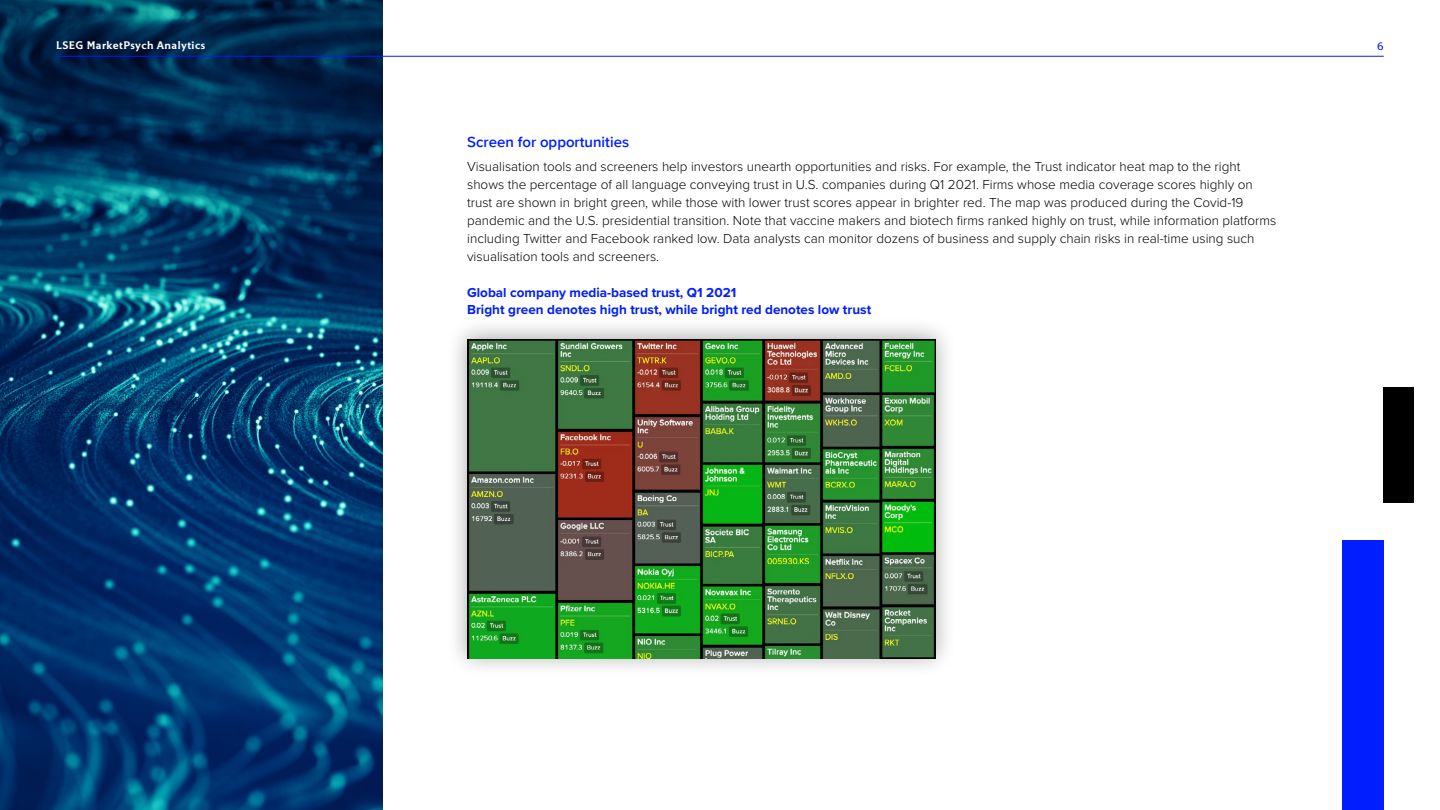
<style>
.page{position:relative;width:1440px;height:810px;background:#fff}
.page>*{position:absolute;margin:0;border:0;box-sizing:border-box;transform-origin:0 0}
.t1{font:600 15px "Proxima Nova";color:#001eff}
.t2{font:300 13.5px/18px "Proxima Nova";color:#000}
.t3{font:700 13.5px/16.5px "Proxima Nova";color:#001eff}
.t4{font:600 11.25px "LSEG Motto";letter-spacing:.04em;color:#fff}
.t5{font:11.25px "LSEG Motto";color:#001eff}
</style>
<div class="page">
<img style="left:0;top:0;width:383px;height:810px">
<div style="left:1343px;top:540px;width:41px;height:270px;background:#001eff"></div>
<div style="left:1384px;top:387px;width:30px;height:115px;background:#000"></div>
<hr style="left:56px;top:56px;width:1328px;height:1px;background:#001eff">
<div style="left:446px;top:316px;width:511px;height:362px;background:#000;opacity:.35"></div>
<img style="left:467px;top:340px;width:468px;height:319px">
<p class="t4" style="left:56px;top:38px;width:151px">LSEG MarketPsych Analytics</p>
<p class="t5" style="left:1377px;top:39px;width:8px">6</p>
<p class="t1" style="left:467px;top:131px;width:163px">Screen for opportunities</p>
<p class="t2" style="left:467px;top:157px;width:811px">Visualisation tools and screeners help investors unearth opportunities and risks. For example, the Trust indicator heat map to the right shows the percentage of all language conveying trust in U.S. companies during Q1 2021. Firms whose media coverage scores highly on trust are shown in bright green, while those with lower trust scores appear in brighter red. The map was produced during the Covid-19 pandemic and the U.S. presidential transition. Note that vaccine makers and biotech firms ranked highly on trust, while information platforms including Twitter and Facebook ranked low. Data analysts can monitor dozens of business and supply chain risks in real-time using such visualisation tools and screeners.</p>
<p class="t3" style="left:467px;top:284px;width:406px">Global company media-based trust, Q1 2021<br>Bright green denotes high trust, while bright red denotes low trust</p>
</div>
